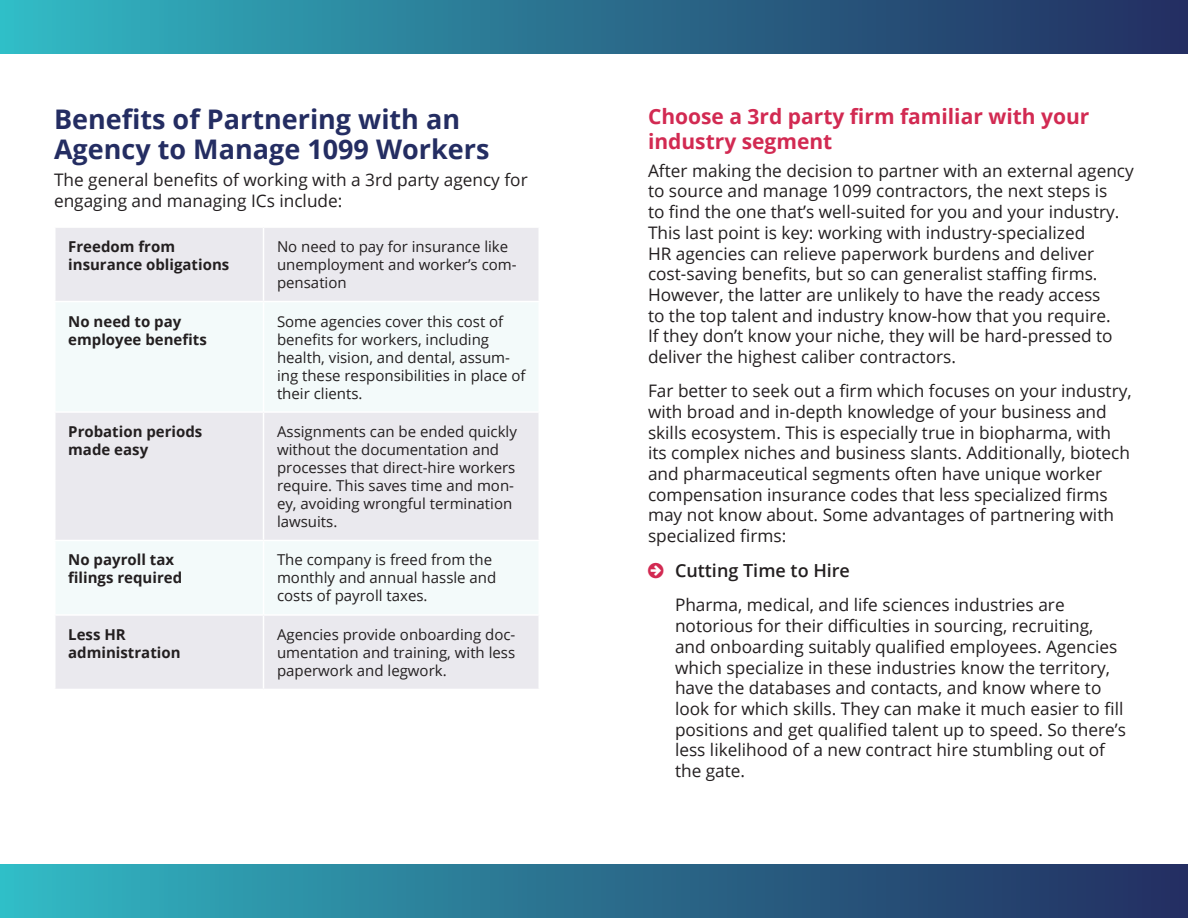
<style>
.page{position:relative;width:1188px;height:918px;background:#fff}
.page>*{position:absolute;margin:0;border:0;box-sizing:border-box;transform-origin:0 0}
.t1{font:700 27px/30px "Open Sans";color:#242d62}
.t2{font:700 21px/25.2px "Open Sans";color:#d22a52}
.t3{font:600 18px "Open Sans";color:#231f20}
.t4{font:17.25px/20.7px "Open Sans";color:#231f20}
.t5{font:15px/18px "Open Sans";color:#231f20}
.t6{font:700 15px/18px "Open Sans";color:#231f20}
</style>
<div class="page">
<div style="left:0;top:0;width:1188px;height:54px;background:linear-gradient(to right,#32b7c1,#232b5e)"></div>
<div style="left:0;top:864px;width:1188px;height:54px;background:linear-gradient(to right,#32b7c1,#232b5e)"></div>
<div style="left:56px;top:228px;width:482px;height:461px;background:#eae9ee"></div>
<svg style="left:56px;top:302px;width:482px;height:312px;fill:#f3fafa"></svg>
<hr style="left:263px;top:228px;width:1px;height:73px;background:#fff">
<hr style="left:54px;top:301px;width:210px;height:1px;background:#fff">
<hr style="left:264px;top:301px;width:276px;height:1px;background:#fff">
<hr style="left:263px;top:302px;width:1px;height:109px;background:#fff">
<hr style="left:54px;top:411px;width:210px;height:2px;background:#fff">
<hr style="left:264px;top:411px;width:276px;height:2px;background:#fff">
<hr style="left:263px;top:413px;width:1px;height:127px;background:#fff">
<hr style="left:54px;top:540px;width:210px;height:1px;background:#fff">
<hr style="left:264px;top:540px;width:276px;height:1px;background:#fff">
<hr style="left:263px;top:541px;width:1px;height:73px;background:#fff">
<hr style="left:54px;top:614px;width:210px;height:2px;background:#fff">
<hr style="left:264px;top:614px;width:276px;height:2px;background:#fff">
<hr style="left:263px;top:616px;width:1px;height:73px;background:#fff">
<h1 class="t1" style="left:54px;top:103px;width:437px">Benefits of Partnering with an<br>Agency to Manage 1099 Workers</h1>
<p class="t4" style="left:54px;top:169px;width:475px">The general benefits of working with a 3rd party agency for engaging and managing ICs include:</p>
<p class="t6" style="left:68px;top:237px;width:163px">Freedom from insurance obligations</p>
<p class="t5" style="left:277px;top:237px;width:241px">No need to pay for insurance like unemployment and worker’s com&shy;pensation</p>
<p class="t6" style="left:68px;top:312px;width:140px">No need to pay employee benefits</p>
<p class="t5" style="left:277px;top:312px;width:250px">Some agencies cover this cost of benefits for workers, including health, vision, and dental, assum&shy;ing these responsibilities in place of their clients.</p>
<p class="t6" style="left:68px;top:422px;width:136px">Probation periods made easy</p>
<p class="t5" style="left:277px;top:422px;width:241px">Assignments can be ended quickly without the documentation and processes that direct-hire workers require. This saves time and mon&shy;ey, avoiding wrongful termination lawsuits.</p>
<p class="t6" style="left:68px;top:551px;width:115px">No payroll tax filings required</p>
<p class="t5" style="left:277px;top:551px;width:221px">The company is freed from the monthly and annual hassle and costs of payroll taxes.</p>
<p class="t6" style="left:68px;top:625px;width:114px">Less HR administration</p>
<p class="t5" style="left:277px;top:625px;width:240px;text-align:justify">Agencies provide onboarding doc&shy;umentation and training, with less paperwork and legwork.</p>
<p class="t2" style="left:648px;top:103px;width:443px">Choose a 3rd party firm familiar with your industry segment</p>
<p class="t4" style="left:648px;top:160px;width:487px">After making the decision to partner with an external agency to source and manage 1099 contractors, the next steps is<br>to find the one that’s well-suited for you and your industry.<br>This last point is key: working with industry-specialized<br>HR agencies can relieve paperwork burdens and deliver cost-saving benefits, but so can generalist staffing firms.<br>However, the latter are unlikely to have the ready access<br>to the top talent and industry know-how that you require.<br>If they don’t know your niche, they will be hard-pressed to deliver the highest caliber contractors.</p>
<p class="t4" style="left:648px;top:380px;width:485px">Far better to seek out a firm which focuses on your industry, with broad and in-depth knowledge of your business and skills ecosystem. This is especially true in biopharma, with its complex niches and business slants. Additionally, biotech and pharmaceutical segments often have unique worker compensation insurance codes that less specialized firms may not know about. Some advantages of partnering with specialized firms:</p>
<p class="t3" style="left:675px;top:558px;width:177px">Cutting Time to Hire</p>
<p class="t4" style="left:675px;top:594px;width:453px">Pharma, medical, and life sciences industries are notorious for their difficulties in sourcing, recruiting, and onboarding suitably qualified employees. Agencies which specialize in these industries know the territory, have the databases and contacts, and know where to look for which skills. They can make it much easier to fill positions and get qualified talent up to speed. So there’s less likelihood of a new contract hire stumbling out of the gate.</p>
</div>
